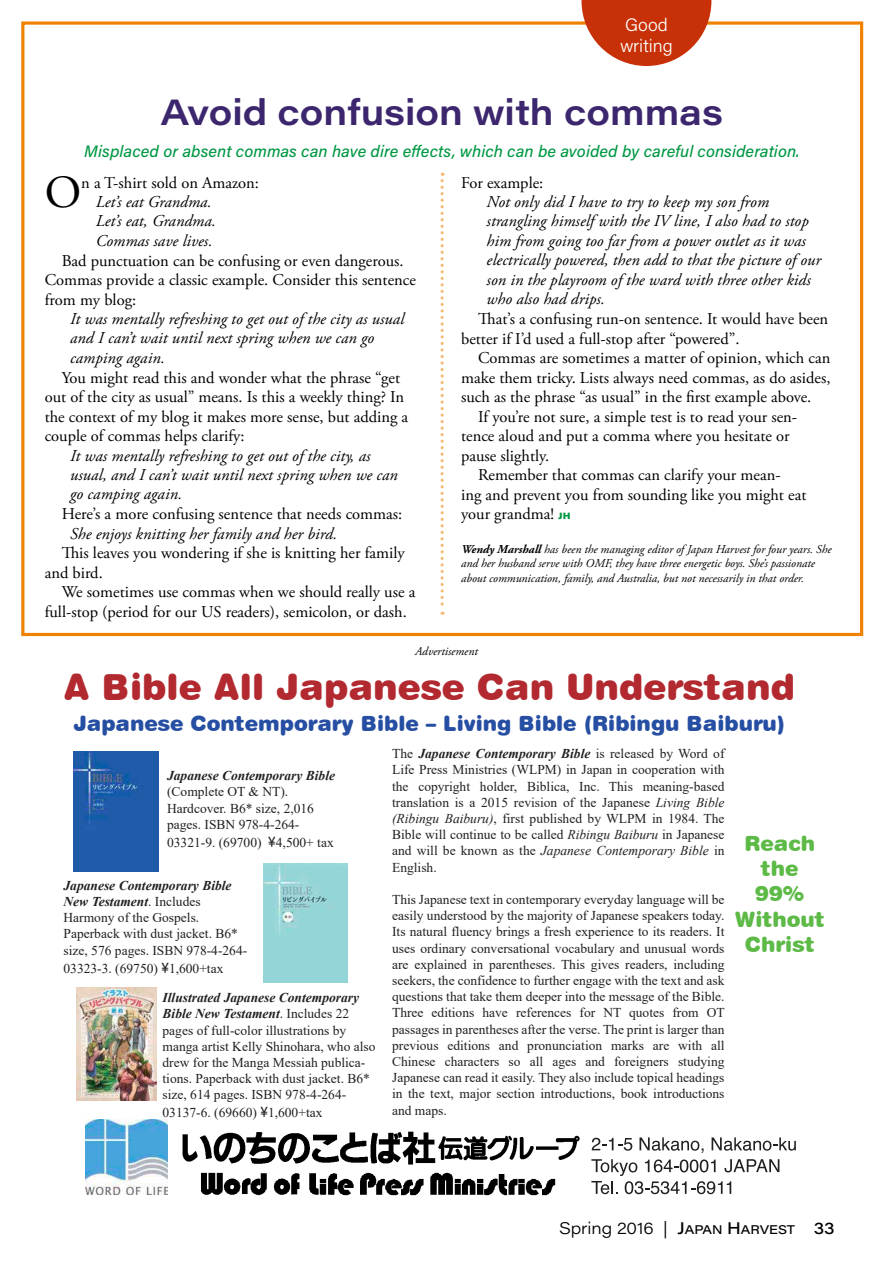
<style>
.page{position:relative;width:893px;height:1263px;background:#fff}
.page>*{position:absolute;margin:0;border:0;box-sizing:border-box;transform-origin:0 0}
.t1{font:45.9px "Adobe Garamond Pro";color:#000}
.t2{font:36px "Swiss 721 BT Black Rounded";color:#b2292f}
.t3{font:600 36px "Acumin Pro Wide";color:#3c276e}
.t4{font:21px "Swiss 721 BT Black Rounded";color:#264ea2}
.t5{font:21px/25.2px "Swiss 721 BT Black Rounded";color:#5dba47;text-align:center}
.t6{font:300 18px/21.3px "Acumin Pro";color:#fff}
.t7{font:16.5px/19.5px "Adobe Garamond Pro";color:#000}
.t8{font:italic 16.5px/19.5px "Adobe Garamond Pro";letter-spacing:.005em;color:#000}
.t9{font:italic 500 16.5px "Acumin Pro";letter-spacing:.005em;color:#009844}
.t10{font:300 16.5px "Acumin Pro Wide";letter-spacing:-.005em;color:#000}
.t11{font:13.5px/16.2px "Times New Roman";color:#221f1f}
.t12{font:italic 700 13.5px "Times New Roman";color:#221f1f}
.t13{font:italic 12px/14.4px "Adobe Garamond Pro";color:#000}
.s1{font-family:"Acumin Pro Wide";font-weight:900;font-size:9px;color:#009844}
.s2{font-weight:700}
.s3{font-family:"MS P Gothic";font-size:15px}
.s4{font-weight:700;font-style:italic}
.s5{font-style:italic}
.s6{font-weight:500}
.s7{font-weight:500;font-size:12.3px}
</style>
<div class="page">
<svg style="left:441px;top:173px;width:3px;height:442px"></svg>
<div style="left:21px;top:21px;width:842px;height:615px;border:3px solid #ef8200"></div>
<img style="left:182px;top:1131px;width:398px;height:65px">
<svg style="left:592px;top:1138px;width:40px;height:13px"></svg>
<svg style="left:639px;top:1137px;width:64px;height:16px"></svg>
<svg style="left:712px;top:1137px;width:84px;height:14px"></svg>
<svg style="left:591px;top:1159px;width:188px;height:35px"></svg>
<img style="left:85px;top:1120px;width:83px;height:74px">
<img style="left:73px;top:751px;width:85px;height:120px">
<img style="left:263px;top:864px;width:84px;height:119px">
<img style="left:76px;top:987px;width:80px;height:113px">
<svg style="left:581px;top:0;width:130px;height:66px"></svg>
<h3 class="t6" style="left:620px;top:13px;width:54px">Good writing</h3>
<h2 class="t3" style="left:161px;top:87px;width:564px">Avoid confusion with commas</h2>
<p class="t9" style="left:84px;top:139px;width:717px">Misplaced or absent commas can have dire effects, which can be avoided by careful consideration.</p>
<h1 class="t1" style="left:45px;top:165px;width:38px">O</h1>
<p class="t7" style="left:81px;top:173px;width:179px">n a T-shirt sold on Amazon:</p>
<p class="t8" style="left:96px;top:192px;width:122px">Let’s eat Grandma.<br>Let’s eat, Grandma.<br>Commas save lives.</p>
<p class="t7" style="left:45px;top:251px;width:373px;text-indent:17px">Bad punctuation can be confusing or even dangerous.<br>Commas provide a classic example. Consider this sentence from my blog:</p>
<p class="t8" style="left:70px;top:309px;width:335px">It was mentally refreshing to get out of the city as usual and I can’t wait until next spring when we can go camping again.</p>
<p class="t7" style="left:45px;top:368px;width:365px;text-indent:17px">You might read this and wonder what the phrase “get out of the city as usual” means. Is this a weekly thing? In the context of my blog it makes more sense, but adding a couple of commas helps clarify:</p>
<p class="t8" style="left:70px;top:446px;width:329px">It was mentally refreshing to get out of the city, as usual, and I can’t wait until next spring when we can go camping again.</p>
<p class="t7" style="left:62px;top:505px;width:342px">Here’s a more confusing sentence that needs commas:</p>
<p class="t8" style="left:70px;top:524px;width:269px">She enjoys knitting her family and her bird.</p>
<p class="t7" style="left:45px;top:544px;width:361px;text-indent:17px">This leaves you wondering if she is knitting her family and bird.</p>
<p class="t7" style="left:45px;top:583px;width:372px;text-indent:17px">We sometimes use commas when we should really use a full-stop (period for our US readers), semicolon, or dash.</p>
<p class="t7" style="left:461px;top:173px;width:84px">For example:</p>
<p class="t8" style="left:487px;top:192px;width:336px">Not only did I have to try to keep my son from strangling himself with the IV line, I also had to stop him from going too far from a power outlet as it was electrically powered, then add to that the picture of our son in the playroom of the ward with three other kids who also had drips.</p>
<p class="t7" style="left:461px;top:310px;width:369px;text-indent:17px">That’s a confusing run-on sentence. It would have been better if I’d used a full-stop after “powered”.</p>
<p class="t7" style="left:478px;top:349px;width:354px">Commas are sometimes a matter of opinion, which can</p>
<p class="t7" style="left:461px;top:368px;width:371px">make them tricky. Lists always need commas, as do asides,</p>
<p class="t7" style="left:461px;top:388px;width:352px">such as the phrase “as usual” in the first example above.</p>
<p class="t7" style="left:478px;top:407px;width:321px">If you’re not sure, a simple test is to read your sen-</p>
<p class="t7" style="left:461px;top:427px;width:330px">tence aloud and put a comma where you hesitate or</p>
<p class="t7" style="left:461px;top:446px;width:90px">pause slightly.</p>
<p class="t7" style="left:478px;top:466px;width:304px">Remember that commas can clarify your mean-</p>
<p class="t7" style="left:461px;top:485px;width:347px">ing and prevent you from sounding like you might eat</p>
<p class="t7" style="left:461px;top:505px;width:111px">your grandma! <span class="s1">JH</span></p>
<p class="t13" style="left:461px;top:542px;width:372px"><span class="s2">Wendy Marshall</span> has been the managing editor of Japan Harvest for four years. She and her husband serve with OMF, they have three energetic boys. She’s passionate about communication, family, and Australia, but not necessarily in that order.</p>
<p class="t13" style="left:415px;top:645px;width:64px">Advertisement</p>
<h2 class="t2" style="left:64px;top:665px;width:733px">A Bible All Japanese Can Understand</h2>
<h3 class="t4" style="left:73px;top:711px;width:714px">Japanese Contemporary Bible – Living Bible (Ribingu Baiburu)</h3>
<p class="t12" style="left:167px;top:766px;width:170px">Japanese Contemporary Bible</p>
<p class="t11" style="left:167px;top:783px;width:148px">(Complete OT &amp; NT).<br>Hardcover. B6* size, 2,016 pages. ISBN 978-4-264-</p>
<p class="t11" style="left:167px;top:834px;width:168px">03321-9. (69700) <span class="s3">\</span>4,500+ tax</p>
<p class="t11" style="left:64px;top:877px;width:185px"><span class="s4">Japanese Contemporary Bible<br>New Testament</span>. Includes<br>Harmony of the Gospels.<br>Paperback with dust jacket. B6* size, 576 pages. ISBN 978-4-264-</p>
<p class="t11" style="left:64px;top:959px;width:161px">03323-3. (69750) <span class="s3">\</span>1,600+tax</p>
<p class="t11" style="left:163px;top:989px;width:214px"><span class="s4">Illustrated Japanese Contemporary Bible New Testament</span>. Includes 22 pages of full-color illustrations by manga artist Kelly Shinohara, who also drew for the Manga Messiah publica&shy;tions. Paperback with dust jacket. B6* size, 614 pages. ISBN 978-4-264-</p>
<p class="t11" style="left:163px;top:1104px;width:161px">03137-6. (69660) <span class="s3">\</span>1,600+tax</p>
<p class="t11" style="left:392px;top:745px;width:334px;text-align:justify">The <span class="s4">Japanese Contemporary Bible</span> is released by Word of Life Press Ministries (WLPM) in Japan in cooperation with the copyright holder, Biblica, Inc. This meaning-based translation is a 2015 revision of the Japanese <span class="s5">Living Bible (Ribingu Baiburu)</span>, first published by WLPM in 1984. The Bible will continue to be called <span class="s5">Ribingu Baiburu</span> in Japanese and will be known as the <span class="s5">Japanese Contemporary Bible</span> in English.</p>
<p class="t11" style="left:392px;top:891px;width:334px;text-align:justify">This Japanese text in contemporary everyday language will be easily understood by the majority of Japanese speakers today.<br>Its natural fluency brings a fresh experience to its readers. It uses ordinary conversational vocabulary and unusual words are explained in parentheses. This gives readers, including seekers, the confidence to further engage with the text and ask questions that take them deeper into the message of the Bible.<br>Three editions have references for NT quotes from OT passages in parentheses after the verse. The print is larger than previous editions and pronunciation marks are with all Chinese characters so all ages and foreigners studying Japanese can read it easily. They also include topical headings in the text, major section introductions, book introductions and maps.</p>
<h3 class="t5" style="left:735px;top:831px;width:92px">Reach the<br>99%<br>Without<br>Christ</h3>
<p class="t10" style="left:559px;top:1216px;width:277px">Spring 2016 | <span class="s6">J</span><span class="s7">APAN</span> <span class="s6">H</span><span class="s7">ARVEST</span> <span class="s6">33</span></p>
</div>
